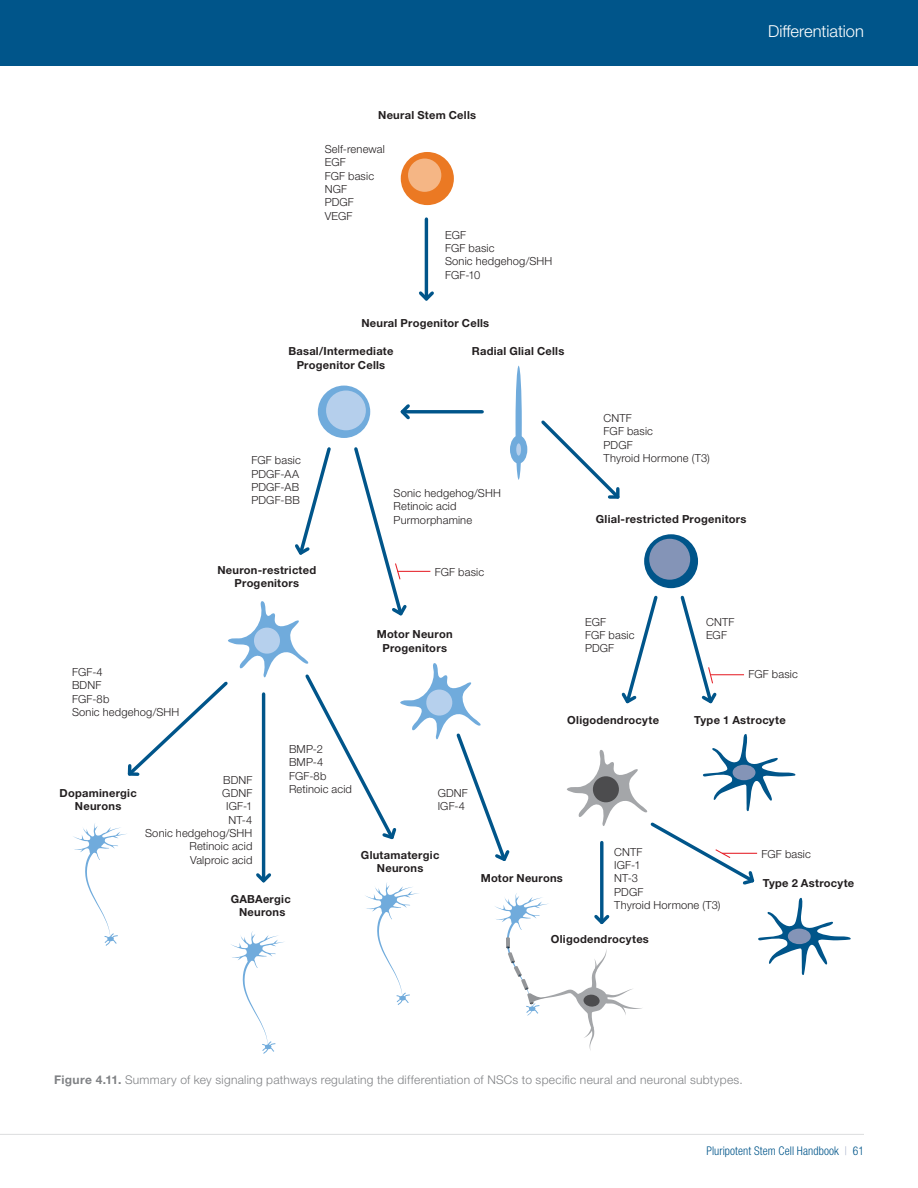
<style>
.page{position:relative;width:918px;height:1188px;background:#fff}
.page>*{position:absolute;margin:0;border:0;box-sizing:border-box;transform-origin:0 0}
.t1{font:300 16.5px "Helvetica Neue LT Std";color:#fff}
.t2{font:300 12px "Helvetica Neue LT Std";letter-spacing:.025em;color:#808285}
.t3{font:300 condensed 12px "Helvetica Neue LT Std";letter-spacing:.01em;color:#00558a}
.t4{font:300 11.1px/13.4px "Helvetica Neue LT Std";letter-spacing:.015em;color:#231f20}
.t5{font:700 11.1px/13.4px "Helvetica Neue LT Std";letter-spacing:.02em;color:#231f20;text-align:center}
.s1{font-weight:700}
.s2{color:#adb6ce}
</style>
<div class="page">
<div style="left:0;top:0;width:918px;height:66px;background:#00558a"></div>
<hr style="left:0;top:1134px;width:864px;height:1px;background:#dcddde">
<div style="left:318px;top:386px;width:52px;height:52px;background:#70abdc;border-radius:50%"></div>
<div style="left:326px;top:391px;width:40px;height:39px;background:#b5cfec;border-radius:50%"></div>
<div style="left:401px;top:152px;width:53px;height:53px;background:#eb7923;border-radius:50%"></div>
<div style="left:408px;top:159px;width:33px;height:33px;background:#f5b685;border-radius:50%"></div>
<div style="left:516px;top:366px;width:6px;height:114px;background:#70abdc;border-radius:50%"></div>
<hr style="left:425px;top:219px;width:3px;height:80px;background:#00558a">
<svg style="left:419px;top:288px;width:15px;height:13px"></svg>
<svg style="left:73px;top:401px;width:778px;height:653px"></svg>
<p class="t4" style="left:72px;top:667px;width:109px">FGF-4<br>BDNF<br>FGF-8b<br>Sonic hedgehog/SHH</p>
<h1 class="t1" style="left:768px;top:25px;width:97px">Differentiation</h1>
<p class="t5" style="left:378px;top:109px;width:99px">Neural Stem Cells</p>
<p class="t4" style="left:325px;top:143px;width:62px">Self-renewal<br>EGF<br>FGF basic<br>NGF<br>PDGF<br>VEGF</p>
<p class="t4" style="left:445px;top:229px;width:109px">EGF<br>FGF basic<br>Sonic hedgehog/SHH<br>FGF-10</p>
<p class="t5" style="left:361px;top:318px;width:129px">Neural Progenitor Cells</p>
<p class="t5" style="left:288px;top:346px;width:107px">Basal/Intermediate<br>Progenitor Cells</p>
<p class="t5" style="left:472px;top:346px;width:94px">Radial Glial Cells</p>
<p class="t4" style="left:251px;top:455px;width:51px">FGF basic<br>PDGF-AA<br>PDGF-AB<br>PDGF-BB</p>
<p class="t5" style="left:217px;top:564px;width:100px">Neuron-restricted<br>Progenitors</p>
<p class="t4" style="left:394px;top:487px;width:109px">Sonic hedgehog/SHH<br>Retinoic acid<br>Purmorphamine</p>
<p class="t4" style="left:435px;top:566px;width:51px">FGF basic</p>
<p class="t5" style="left:377px;top:629px;width:78px">Motor Neuron<br>Progenitors</p>
<p class="t4" style="left:604px;top:413px;width:108px">CNTF<br>FGF basic<br>PDGF<br>Thyroid Hormone (T3)</p>
<p class="t5" style="left:596px;top:514px;width:152px">Glial-restricted Progenitors</p>
<p class="t4" style="left:585px;top:616px;width:51px">EGF<br>FGF basic<br>PDGF</p>
<p class="t4" style="left:706px;top:616px;width:30px">CNTF<br>EGF</p>
<p class="t4" style="left:748px;top:668px;width:51px">FGF basic</p>
<p class="t5" style="left:567px;top:715px;width:93px">Oligodendrocyte</p>
<p class="t5" style="left:694px;top:715px;width:93px">Type 1 Astrocyte</p>
<p class="t5" style="left:60px;top:787px;width:79px">Dopaminergic<br>Neurons</p>
<p class="t4" style="left:145px;top:774px;width:109px;text-align:right">BDNF<br>GDNF<br>IGF-1<br>NT-4<br>Sonic hedgehog/SHH<br>Retinoic acid<br>Valproic acid</p>
<p class="t4" style="left:289px;top:744px;width:64px">BMP-2<br>BMP-4<br>FGF-8b<br>Retinoic acid</p>
<p class="t5" style="left:231px;top:893px;width:62px">GABAergic<br>Neurons</p>
<p class="t4" style="left:438px;top:787px;width:32px">GDNF<br>IGF-4</p>
<p class="t5" style="left:361px;top:849px;width:80px">Glutamatergic<br>Neurons</p>
<p class="t5" style="left:481px;top:872px;width:84px">Motor Neurons</p>
<p class="t4" style="left:614px;top:846px;width:108px">CNTF<br>IGF-1<br>NT-3<br>PDGF<br>Thyroid Hormone (T3)</p>
<p class="t5" style="left:551px;top:934px;width:99px">Oligodendrocytes</p>
<p class="t4" style="left:762px;top:848px;width:51px">FGF basic</p>
<p class="t5" style="left:763px;top:878px;width:93px">Type 2 Astrocyte</p>
<p class="t2" style="left:54px;top:1076px;width:690px"><span class="s1">Figure 4.11.</span> Summary of key signaling pathways regulating the differentiation of NSCs to specific neural and neuronal subtypes.</p>
<p class="t3" style="left:706px;top:1144px;width:159px">Pluripotent Stem Cell Handbook <span class="s2">|</span> 61</p>
</div>
